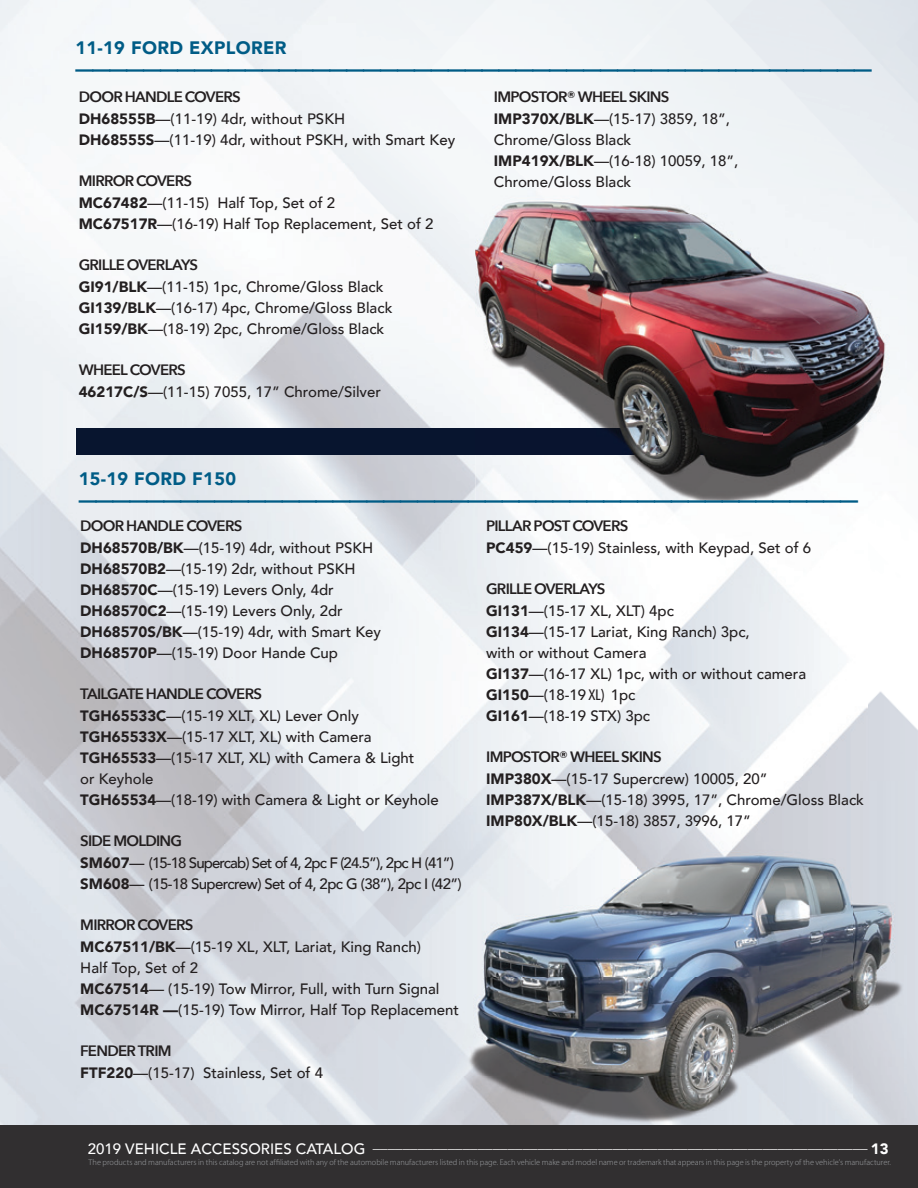
<style>
.page{position:relative;width:918px;height:1188px;background:#fff}
.page>*{position:absolute;margin:0;border:0;box-sizing:border-box;transform-origin:0 0}
.t1{font:900 18px/21px "Avenir";letter-spacing:.02em;color:#005c86}
.t2{font:500 15px/21px "Avenir";color:#231f20}
.t3{font:600 15px "Avenir Next";letter-spacing:-.05em;color:#231f20}
.t4{font:500 15px "Avenir";color:#fff}
.t5{font:500 15px/21px "Avenir";letter-spacing:-.06em;color:#231f20}
.t6{font:300 7.5px "Ryo Gothic Plus N";letter-spacing:-.005em;color:#939598}
.s1{font-weight:900}
.s2{font-family:"Avenir Next Condensed"}
</style>
<div class="page">
<img style="left:356px;top:214px;width:154px;height:589px">
<img style="left:868px;top:214px;width:50px;height:911px">
<img style="left:510px;top:501px;width:358px;height:280px">
<div style="left:495px;top:175px;width:136px;height:12px;background:#f6f8f9"></div>
<div style="left:0;top:1125px;width:918px;height:63px;background:#312f30"></div>
<img style="left:422px;top:781px;width:484px;height:344px">
<div style="left:76px;top:428px;width:686px;height:27px;background:#08152f"></div>
<img style="left:476px;top:188px;width:430px;height:313px">
<img style="left:476px;top:428px;width:286px;height:27px">
<p class="t1" style="left:76px;top:37px;width:798px">11-19 FORD EXPLORER ———————————————————————————————————————————————</p>
<p class="t3" style="left:79px;top:84px;width:164px">DOOR HANDLE COVERS</p>
<p class="t2" style="left:79px;top:107px;width:378px"><span class="s1">DH68555B</span>—(11-19) 4dr, without PSKH<br><span class="s1">DH68555S</span>—(11-19) 4dr, without PSKH, with Smart Key</p>
<p class="t3" style="left:79px;top:168px;width:115px">MIRROR COVERS</p>
<p class="t2" style="left:79px;top:191px;width:356px"><span class="s1">MC67482</span>—(11-15) Half Top, Set of 2<br><span class="s1">MC67517R</span>—(16-19) Half Top Replacement, Set of 2</p>
<p class="t3" style="left:79px;top:252px;width:121px">GRILLE OVERLAYS</p>
<p class="t2" style="left:79px;top:275px;width:315px"><span class="s1">GI91/BLK</span>—(11-15) 1pc, Chrome/Gloss Black<br><span class="s1">GI139/BLK</span>—(16-17) 4pc, Chrome/Gloss Black<br><span class="s1">GI159/BK</span>—(18-19) 2pc, Chrome/Gloss Black</p>
<p class="t3" style="left:79px;top:357px;width:109px">WHEEL COVERS</p>
<p class="t2" style="left:79px;top:380px;width:304px"><span class="s1">46217C/S</span>—(11-15) 7055, 17” Chrome/Silver</p>
<p class="t3" style="left:494px;top:84px;width:177px">IMPOSTOR® WHEEL SKINS</p>
<p class="t2" style="left:494px;top:107px;width:246px"><span class="s1">IMP370X/BLK</span>—(15-17) 3859, 18”,<br>Chrome/Gloss Black<br><span class="s1">IMP419X/BLK</span>—(16-18) 10059, 18”,<br>Chrome/Gloss Black</p>
<p class="t1" style="left:79px;top:468px;width:781px">15-19 FORD F150 ——————————————————————————————————————————————</p>
<p class="t3" style="left:80px;top:513px;width:164px">DOOR HANDLE COVERS</p>
<p class="t2" style="left:80px;top:537px;width:302px"><span class="s1">DH68570B/BK</span>—(15-19) 4dr, without PSKH <span class="s1">DH68570B2</span>—(15-19) 2dr, without PSKH <span class="s1">DH68570C</span>—(15-19) Levers Only, 4dr <span class="s1">DH68570C2</span>—(15-19) Levers Only, 2dr <span class="s1">DH68570S/BK</span>—(15-19) 4dr, with Smart Key <span class="s1">DH68570P</span>—(15-19) Door Hande Cup</p>
<p class="t3" style="left:80px;top:681px;width:183px">TAILGATE HANDLE COVERS</p>
<p class="t2" style="left:80px;top:705px;width:360px"><span class="s1">TGH65533C</span>—(15-19 XLT, XL) Lever Only <span class="s1">TGH65533X</span>—(15-17 XLT, XL) with Camera <span class="s1">TGH65533</span>—(15-17 XLT, XL) with Camera &amp; Light<br>or Keyhole<br><span class="s1">TGH65534</span>—(18-19) with Camera &amp; Light or Keyhole</p>
<p class="t3" style="left:80px;top:828px;width:103px">SIDE MOLDING</p>
<p class="t5" style="left:80px;top:852px;width:383px"><span class="s1">SM607</span>— (15-18 Supercab) Set of 4, 2pc F (24.5”), 2pc H (41”)<br><span class="s1">SM608</span>— (15-18 Supercrew) Set of 4, 2pc G (38”), 2pc I (42”)</p>
<p class="t3" style="left:80px;top:912px;width:115px">MIRROR COVERS</p>
<p class="t2" style="left:80px;top:936px;width:380px"><span class="s1">MC67511/BK</span>—(15-19 XL, XLT, Lariat, King Ranch)<br>Half Top, Set of 2<br><span class="s1">MC67514</span>— (15-19) Tow Mirror, Full, with Turn Signal <span class="s1">MC67514R —</span>(15-19) Tow Mirror, Half Top Replacement</p>
<p class="t3" style="left:80px;top:1038px;width:93px">FENDER TRIM</p>
<p class="t2" style="left:80px;top:1062px;width:244px"><span class="s1">FTF220</span>—(15-17) Stainless, Set of 4</p>
<p class="t3" style="left:486px;top:513px;width:144px">PILLAR POST COVERS</p>
<p class="t2" style="left:486px;top:537px;width:327px"><span class="s1">PC459</span>—(15-19) Stainless, with Keypad, Set of 6</p>
<p class="t3" style="left:486px;top:576px;width:121px">GRILLE OVERLAYS</p>
<p class="t2" style="left:486px;top:600px;width:322px"><span class="s1">GI131</span>—(15-17 XL, XLT) 4pc<br><span class="s1">GI134</span>—(15-17 Lariat, King Ranch) 3pc,<br>with or without Camera<br><span class="s1">GI137</span>—(16-17 XL) 1pc, with or without camera<br><span class="s1">GI150</span>—(18-19 <span class="s2">XL)</span> 1pc<br><span class="s1">GI161</span>—(18-19 STX) 3pc</p>
<p class="t3" style="left:486px;top:744px;width:177px">IMPOSTOR® WHEEL SKINS</p>
<p class="t2" style="left:486px;top:768px;width:379px"><span class="s1">IMP380X</span>—(15-17 Supercrew) 10005, 20”<br><span class="s1">IMP387X/BLK</span>—(15-18) 3995, 17”, Chrome/Gloss Black<br><span class="s1">IMP80X/BLK</span>—(15-18) 3857, 3996, 17”</p>
<p class="t4" style="left:88px;top:1130px;width:802px">2019 VEHICLE ACCESSORIES CATALOG __________________________________________________________________ <span class="s1">13</span></p>
<p class="t6" style="left:89px;top:1158px;width:804px">The products and manufacturers in this catalog are not affiliated with any of the automobile manufacturers listed in this page. Each vehicle make and model name or trademark that appears in this page is the property of the vehicleʼs manufacturer.</p>
</div>
